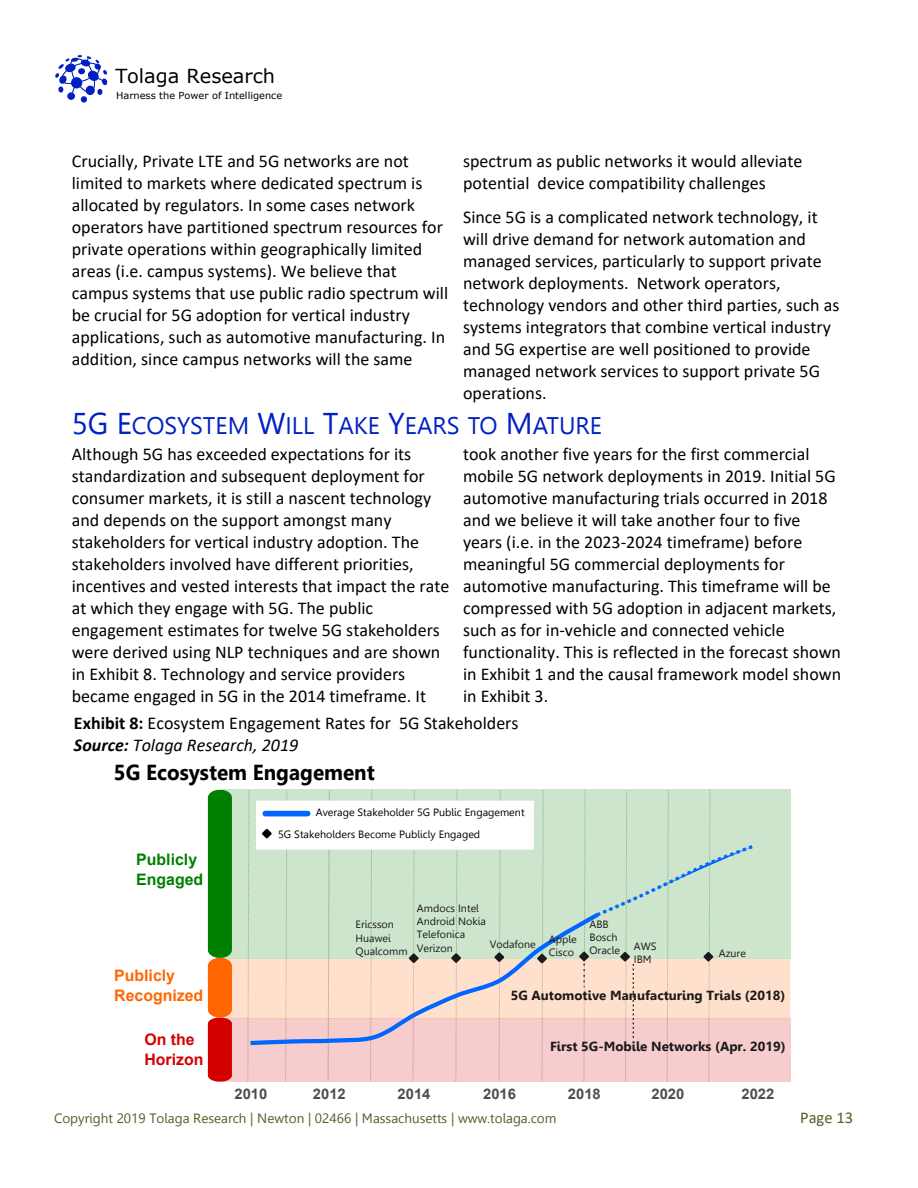
<style>
.page{position:relative;width:918px;height:1188px;background:#fff}
.page>*{position:absolute;margin:0;border:0;box-sizing:border-box;transform-origin:0 0}
.t1{font:24px "Leelawadee UI";color:#0020c3}
.t2{font:700 21.75px "Leelawadee";color:#000;scale:.95 1}
.t3{font:19.35px "Verdana";color:#000}
.t4{font:18px/22px "Calibri";color:#000}
.t5{font:16.5px "Calibri";color:#4e6128}
.t6{font:700 15.9px/19.8px "Arial";color:#f60}
.t7{font:700 15.9px/19.8px "Arial";color:#008000}
.t8{font:700 15.9px/19.8px "Arial";color:#d40000}
.t9{font:700 14.55px "Arial";color:#4d4d4d}
.t10{font:13.5px "Leelawadee";color:#4e6128}
.t11{font:700 13.2px "Leelawadee";color:#1a1a1a}
.t12{font:10.65px/13.2px "Leelawadee";color:#1a1a1a}
.t13{font:10.65px/21.6px "Leelawadee";color:#000}
.t14{font:9.6px "Verdana";color:#000}
.s1{font-size:30px}
.s2{font-weight:700}
.s3{font-weight:700;font-style:italic}
.s4{font-style:italic}
</style>
<div class="page">
<div style="left:81px;top:96px;width:6px;height:7px;background:#0020c3;border-radius:50%"></div>
<div style="left:67px;top:92px;width:8px;height:8px;background:#0020c3;border-radius:50%"></div>
<svg style="left:55px;top:55px;width:53px;height:40px"></svg>
<div style="left:222px;top:1019px;width:568px;height:63px;background:#f6cccc"></div>
<div style="left:222px;top:959px;width:568px;height:60px;background:#ffe0cc;border-radius:2px"></div>
<svg style="left:583px;top:789px;width:2px;height:293px"></svg>
<svg style="left:208px;top:790px;width:24px;height:292px;background:#845908"></svg>
<div style="left:222px;top:790px;width:568px;height:169px;background:#008000;opacity:.2"></div>
<div style="left:256px;top:801px;width:278px;height:49px;background:#fff"></div>
<div style="left:265px;top:811px;width:43px;height:5px;background:#06f"></div>
<svg style="left:262px;top:829px;width:10px;height:10px"></svg>
<svg style="left:594px;top:789px;width:162px;height:293px"></svg>
<svg style="left:620px;top:952px;width:10px;height:10px"></svg>
<svg style="left:703px;top:952px;width:10px;height:10px"></svg>
<svg style="left:246px;top:910px;width:356px;height:137px"></svg>
<p class="t3" style="left:115px;top:69px;width:161px">Tolaga Research</p>
<p class="t14" style="left:116px;top:92px;width:168px">Harness the Power of Intelligence</p>
<p class="t4" style="left:72px;top:152px;width:378px">Crucially, Private LTE and 5G networks are not limited to markets where dedicated spectrum is allocated by regulators. In some cases network operators have partitioned spectrum resources for private operations within geographically limited areas (i.e. campus systems). We believe that campus systems that use public radio spectrum will be crucial for 5G adoption for vertical industry applications, such as automotive manufacturing. In addition, since campus networks will the same</p>
<p class="t4" style="left:463px;top:152px;width:341px">spectrum as public networks it would alleviate potential device compatibility challenges</p>
<p class="t4" style="left:463px;top:208px;width:378px">Since 5G is a complicated network technology, it will drive demand for network automation and managed services, particularly to support private network deployments. Network operators, technology vendors and other third parties, such as systems integrators that combine vertical industry and 5G expertise are well positioned to provide managed network services to support private 5G operations.</p>
<h1 class="t1" style="left:72px;top:417px;width:532px"><span class="s1">5G E</span>COSYSTEM <span class="s1">W</span>ILL <span class="s1">T</span>AKE <span class="s1">Y</span>EARS TO <span class="s1">M</span>ATURE</h1>
<p class="t4" style="left:72px;top:445px;width:379px">Although 5G has exceeded expectations for its standardization and subsequent deployment for consumer markets, it is still a nascent technology and depends on the support amongst many stakeholders for vertical industry adoption. The stakeholders involved have different priorities, incentives and vested interests that impact the rate at which they engage with 5G. The public engagement estimates for twelve 5G stakeholders were derived using NLP techniques and are shown in Exhibit 8. Technology and service providers became engaged in 5G in the 2014 timeframe. It</p>
<p class="t4" style="left:463px;top:445px;width:380px">took another five years for the first commercial mobile 5G network deployments in 2019. Initial 5G automotive manufacturing trials occurred in 2018 and we believe it will take another four to five years (i.e. in the 2023-2024 timeframe) before meaningful 5G commercial deployments for automotive manufacturing. This timeframe will be compressed with 5G adoption in adjacent markets, such as for in-vehicle and connected vehicle functionality. This is reflected in the forecast shown in Exhibit 1 and the causal framework model shown in Exhibit 3.</p>
<p class="t4" style="left:74px;top:713px;width:446px"><span class="s2">Exhibit 8:</span> Ecosystem Engagement Rates for 5G Stakeholders<br><span class="s3">Source:</span> <span class="s4">Tolaga Research, 2019</span></p>
<p class="t2" style="left:114px;top:759px;width:276px">5G Ecosystem Engagement</p>
<p class="t7" style="left:136px;top:851px;width:69px">Publicly<br>Engaged</p>
<p class="t6" style="left:114px;top:967px;width:91px">Publicly<br>Recognized</p>
<p class="t8" style="left:144px;top:1031px;width:61px">On the<br>Horizon</p>
<p class="t13" style="left:278px;top:801px;width:248px;text-indent:38px">Average Stakeholder 5G Public Engagement<br>5G Stakeholders Become Publicly Engaged</p>
<p class="t12" style="left:356px;top:918px;width:54px">Ericsson<br>Huawei<br>Qualcomm</p>
<p class="t12" style="left:417px;top:901px;width:71px">Amdocs Intel<br>Android Nokia<br>Telefonica<br>Verizon</p>
<p class="t12" style="left:490px;top:937px;width:48px">Vodafone</p>
<p class="t12" style="left:549px;top:933px;width:29px">Apple<br>Cisco</p>
<p class="t12" style="left:590px;top:917px;width:32px">ABB<br>Bosch<br>Oracle</p>
<p class="t12" style="left:634px;top:939px;width:24px">AWS<br>IBM</p>
<p class="t12" style="left:719px;top:947px;width:29px">Azure</p>
<p class="t11" style="left:511px;top:987px;width:276px">5G Automotive Manufacturing Trials (2018)</p>
<p class="t11" style="left:550px;top:1038px;width:237px">First 5G-Mobile Networks (Apr. 2019)</p>
<p class="t9" style="left:235px;top:1088px;width:34px">2010</p>
<p class="t9" style="left:313px;top:1088px;width:34px">2012</p>
<p class="t9" style="left:398px;top:1088px;width:34px">2014</p>
<p class="t9" style="left:483px;top:1088px;width:34px">2016</p>
<p class="t9" style="left:568px;top:1088px;width:34px">2018</p>
<p class="t9" style="left:742px;top:1088px;width:34px">2022</p>
<p class="t9" style="left:651px;top:1088px;width:34px">2020</p>
<p class="t10" style="left:54px;top:1110px;width:504px">Copyright 2019 Tolaga Research | Newton | 02466 | Massachusetts | www.tolaga.com</p>
<p class="t5" style="left:800px;top:1111px;width:54px">Page 13</p>
</div>
